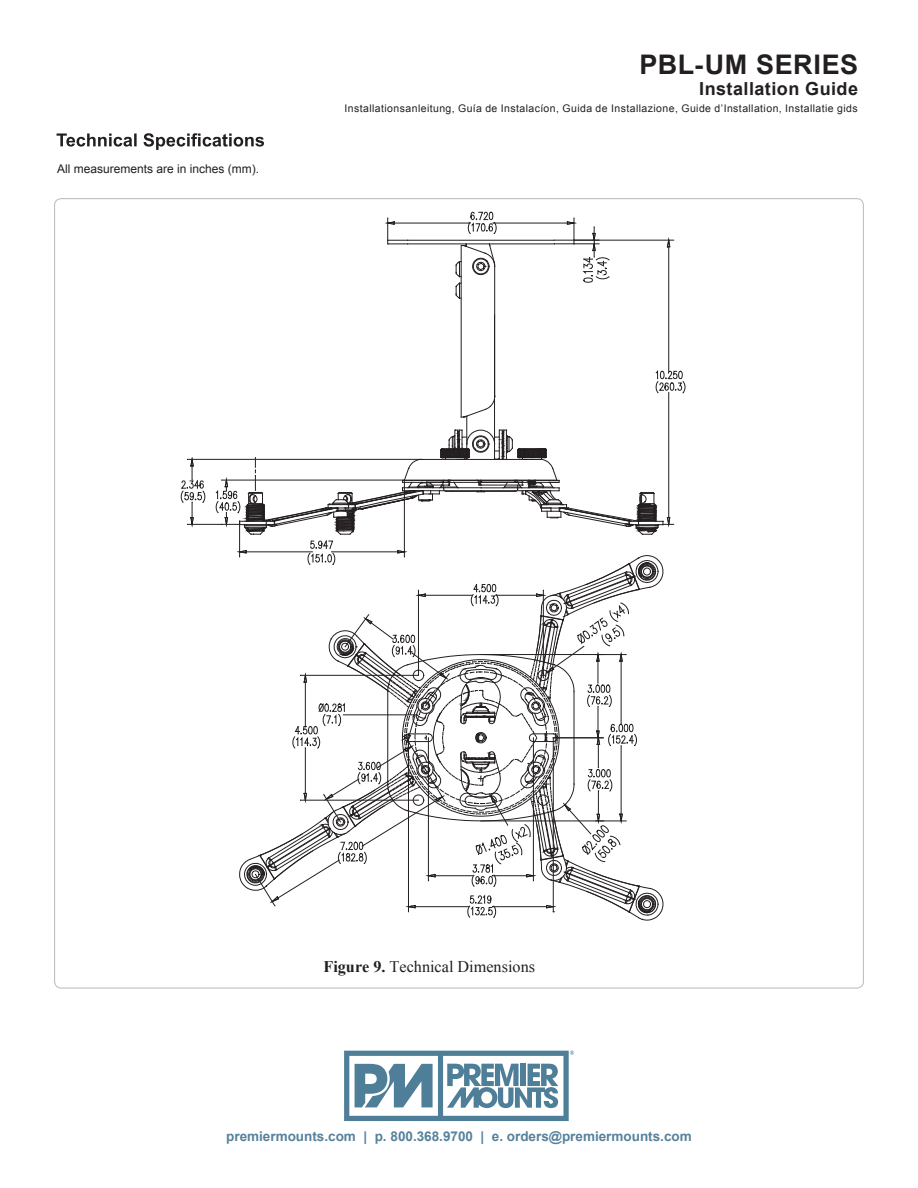
<style>
.page{position:relative;width:918px;height:1188px;background:#fff}
.page>*{position:absolute;margin:0;border:0;box-sizing:border-box;transform-origin:0 0}
.t1{font:700 27px "Arial";letter-spacing:.02em;color:#231f20}
.t2{font:700 18px "Arial";letter-spacing:.025em;color:#231f20}
.t3{font:16.2px "Times New Roman";color:#231f20}
.t4{font:700 13.5px "Arial";color:#56829c}
.t5{font:12px "Arial";color:#231f20}
.t6{font:10.5px "Arial";letter-spacing:.04em;color:#231f20}
.s1{font-weight:700}
</style>
<div class="page">
<hr style="left:408px;top:240px;width:146px;height:1px;background:#231f20">
<hr style="left:408px;top:244px;width:146px;height:1px;background:#231f20">
<hr style="left:494px;top:315px;width:1px;height:129px;background:#231f20">
<hr style="left:461px;top:246px;width:1px;height:171px;background:#231f20">
<svg style="left:456px;top:283px;width:5px;height:16px"></svg>
<svg style="left:456px;top:244px;width:39px;height:33px"></svg>
<hr style="left:394px;top:223px;width:75px;height:1px;background:#231f20">
<hr style="left:493px;top:223px;width:74px;height:1px;background:#231f20">
<svg style="left:387px;top:218px;width:21px;height:27px"></svg>
<svg style="left:468px;top:212px;width:28px;height:22px"></svg>
<svg style="left:554px;top:218px;width:55px;height:64px"></svg>
<hr style="left:239px;top:521px;width:1px;height:36px;background:#231f20">
<hr style="left:404px;top:480px;width:1px;height:77px;background:#231f20">
<hr style="left:574px;top:240px;width:100px;height:1px;background:#231f20">
<hr style="left:668px;top:247px;width:1px;height:125px;background:#231f20">
<svg style="left:667px;top:240px;width:3px;height:7px"></svg>
<hr style="left:187px;top:459px;width:235px;height:1px;background:#231f20">
<hr style="left:187px;top:524px;width:34px;height:1px;background:#231f20">
<svg style="left:181px;top:459px;width:24px;height:66px"></svg>
<svg style="left:216px;top:371px;width:469px;height:164px"></svg>
<svg style="left:239px;top:541px;width:424px;height:379px"></svg>
<div style="left:170px;top:311px;width:122px;height:146px;background:#fff"></div>
<svg style="left:57px;top:133px;width:207px;height:17px"></svg>
<svg style="left:344px;top:1051px;width:230px;height:70px"></svg>
<h1 class="t1" style="left:640px;top:47px;width:220px">PBL-UM SERIES</h1>
<p class="t5" style="left:57px;top:161px;width:204px">All measurements are in inches (mm).</p>
<h2 class="t2" style="left:699px;top:77px;width:160px">Installation Guide</h2>
<p class="t6" style="left:345px;top:101px;width:515px">Installationsanleitung, Guía de Instalacíon, Guida de Installazione, Guide d’Installation, Installatie gids</p>
<h3 class="t3" style="left:324px;top:956px;width:213px"><span class="s1">Figure 9.</span> Technical Dimensions</h3>
<p class="t4" style="left:226px;top:1128px;width:467px">premiermounts.com | p. 800.368.9700 | e. orders@premiermounts.com</p>
</div>
